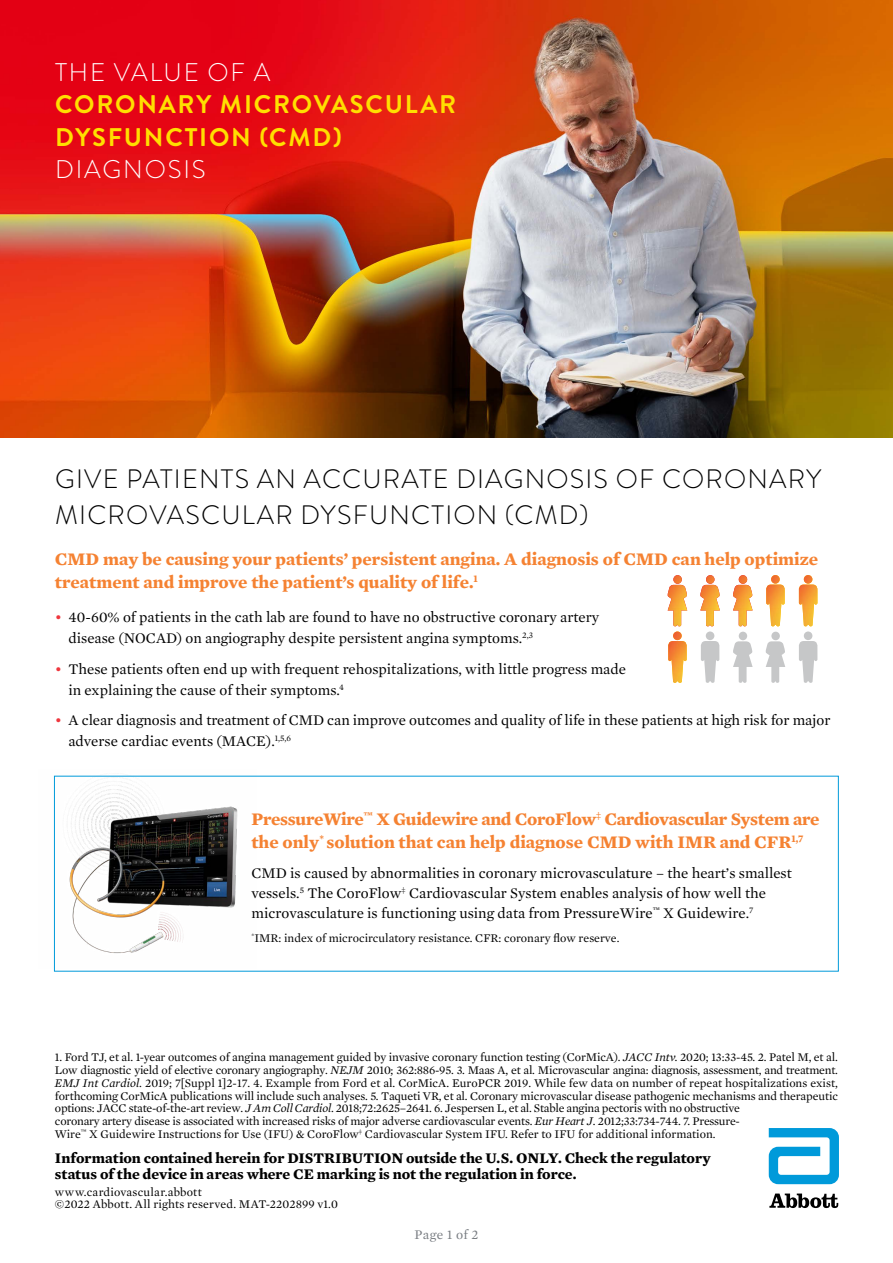
<style>
.page{position:relative;width:893px;height:1263px;background:#fff}
.page>*{position:absolute;margin:0;border:0;box-sizing:border-box;transform-origin:0 0}
.t1{font:300 26.7px/36px "Brandon Grotesque";letter-spacing:.045em;color:#000}
.t2{font:700 25.5px/32.2px "Brandon Grotesque";letter-spacing:.07em;color:#ffdf00}
.t3{font:300 25.5px "Brandon Grotesque";letter-spacing:.07em;color:#fff}
.t4{font:700 18px/22.5px "Mercury Text G1";color:#f58232}
.t5{font:15px/21px "Mercury Text G1";color:#000}
.t6{font:700 15px/16.5px "Mercury Text G1";letter-spacing:-.005em;color:#000}
.t7{font:13.5px "Mercury Text G1";letter-spacing:.03em;color:#797d82}
.t8{font:12px/12.8px "Mercury Text G1";letter-spacing:-.01em;color:#000}
.t9{font:12px/12.8px "Mercury Text G1";letter-spacing:.015em;color:#000}
.s1{color:#ef373e}
.s2{font-style:italic}
</style>
<div class="page">
<img style="left:0;top:0;width:893px;height:437px">
<svg style="left:769px;top:1128px;width:70px;height:56px"></svg>
<svg style="left:769px;top:1193px;width:69px;height:15px"></svg>
<img style="left:53px;top:775px;width:203px;height:194px">
<img style="left:766px;top:575px;width:19px;height:51px">
<svg style="left:799px;top:575px;width:19px;height:108px"></svg>
<svg style="left:733px;top:632px;width:20px;height:51px"></svg>
<svg style="left:765px;top:632px;width:20px;height:51px"></svg>
<svg style="left:668px;top:626px;width:19px;height:57px"></svg>
<img style="left:667px;top:575px;width:20px;height:51px">
<svg style="left:701px;top:626px;width:19px;height:57px"></svg>
<img style="left:700px;top:575px;width:20px;height:51px">
<img style="left:733px;top:575px;width:20px;height:51px">
<h2 class="t3" style="left:55px;top:55px;width:217px">THE VALUE OF A</h2>
<h2 class="t2" style="left:55px;top:89px;width:402px">CORONARY MICROVASCULAR<br>DYSFUNCTION (CMD)</h2>
<h2 class="t3" style="left:55px;top:152px;width:152px">DIAGNOSIS</h2>
<h1 class="t1" style="left:55px;top:461px;width:768px">GIVE PATIENTS AN ACCURATE DIAGNOSIS OF CORONARY<br>MICROVASCULAR DYSFUNCTION (CMD)</h1>
<h3 class="t4" style="left:55px;top:547px;width:765px">CMD may be causing your patients’ persistent angina. A diagnosis of CMD can help optimize treatment and improve the patient’s quality of life.<sup>1</sup></h3>
<p class="t5" style="left:68px;top:606px;width:532px;text-indent:-14px"><span class="s1">•</span> 40-60% of patients in the cath lab are found to have no obstructive coronary artery disease (NOCAD) on angiography despite persistent angina symptoms.<sup>2,3</sup></p>
<p class="t5" style="left:68px;top:657px;width:559px;text-indent:-14px"><span class="s1">•</span> These patients often end up with frequent rehospitalizations, with little progress made in explaining the cause of their symptoms.<sup>4</sup></p>
<p class="t5" style="left:68px;top:709px;width:763px;text-indent:-14px"><span class="s1">•</span> A clear diagnosis and treatment of CMD can improve outcomes and quality of life in these patients at high risk for major adverse cardiac events (MACE).<sup>1,5,6</sup></p>
<h3 class="t4" style="left:251px;top:806px;width:570px;line-height:23.2px">PressureWire<sup>™</sup> X Guidewire and CoroFlow<sup>‡</sup> Cardiovascular System are the only<sup>*</sup> solution that can help diagnose CMD with IMR and CFR<sup>1,7</sup></h3>
<p class="t5" style="left:251px;top:862px;width:542px;line-height:20.2px">CMD is caused by abnormalities in coronary microvasculature – the heart’s smallest vessels.<sup>5</sup> The CoroFlow<sup>‡</sup> Cardiovascular System enables analysis of how well the microvasculature is functioning using data from PressureWire<sup>™</sup> X Guidewire.<sup>7</sup></p>
<p class="t8" style="left:251px;top:931px;width:370px"><sup>*</sup>IMR: index of microcirculatory resistance. CFR: coronary flow reserve.</p>
<p class="t8" style="left:55px;top:1050px;width:785px">1. Ford TJ, et al. 1-year outcomes of angina management guided by invasive coronary function testing (CorMicA). <span class="s2">JACC Intv.</span> 2020; 13:33-45. 2. Patel M, et al.<br>Low diagnostic yield of elective coronary angiography. <span class="s2">NEJM</span> 2010; 362:886-95. 3. Maas A, et al. Microvascular angina: diagnosis, assessment, and treatment.<br><span class="s2">EMJ Int Cardiol</span>. 2019; 7[Suppl 1]2-17. 4. Example from Ford et al. CorMicA. EuroPCR 2019. While few data on number of repeat hospitalizations exist, forthcoming CorMicA publications will include such analyses. 5. Taqueti VR, et al. Coronary microvascular disease pathogenic mechanisms and therapeutic options: JACC state-of-the-art review. <span class="s2">J Am Coll Cardiol</span>. 2018;72:2625–2641. 6. Jespersen L, et al. Stable angina pectoris with no obstructive<br>coronary artery disease is associated with increased risks of major adverse cardiovascular events. <span class="s2">Eur Heart J</span>. 2012;33:734-744. 7. Pressure-<br>Wire<sup>™</sup> X Guidewire Instructions for Use (IFU) &amp; CoroFlow<sup>‡</sup> Cardiovascular System IFU. Refer to IFU for additional information.</p>
<p class="t6" style="left:55px;top:1148px;width:657px">Information contained herein for DISTRIBUTION outside the U.S. ONLY. Check the regulatory status of the device in areas where CE marking is not the regulation in force.</p>
<p class="t9" style="left:55px;top:1184px;width:285px">www.cardiovascular.abbott<br>©2022 Abbott. All rights reserved. MAT-2202899 v1.0</p>
<p class="t7" style="left:414px;top:1225px;width:66px">Page 1 of 2</p>
</div>
